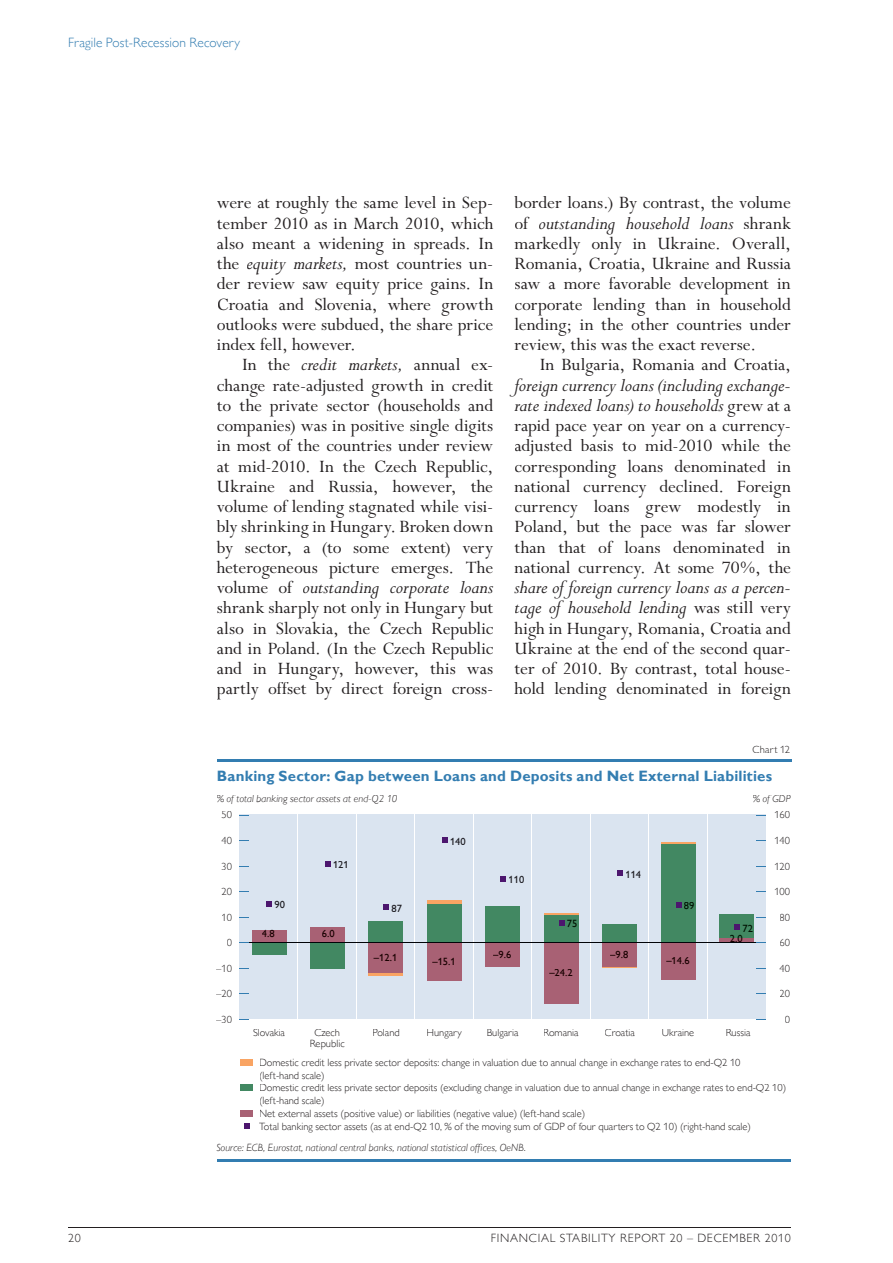
<style>
.page{position:relative;width:893px;height:1263px;background:#fff}
.page>*{position:absolute;margin:0;border:0;box-sizing:border-box;transform-origin:0 0}
.t1{font:italic 20.25px/20.2px "Perpetua Std";letter-spacing:-.005em;color:#231f20}
.t2{font:19.5px/20.2px "Perpetua Std";color:#231f20;text-align:justify}
.t3{font:700 15px "Gill Sans MT Pro";letter-spacing:.01em;color:#337db1}
.t4{font:300 13.5px "Gill Sans MT Pro";letter-spacing:.01em;color:#337db1}
.t5{font:300 12px "Gill Sans MT Pro";letter-spacing:.06em;color:#231f20}
.t6{font:300 10.5px/12.8px "Gill Sans MT Pro";color:#231f20}
.t7{font:italic 300 10.5px "Gill Sans MT Pro";letter-spacing:.01em;color:#231f20}
.t8{font:500 10.5px "Gill Sans MT Pro";color:#180000}
.t9{font:500 10.5px "Gill Sans MT Pro";color:#1a191f}
.t10{font:500 10.5px "Gill Sans MT Pro";color:#001101}
.s1{font-style:italic;font-size:20.25px}
.s2{font-style:normal;font-size:19.5px}
</style>
<div class="page">
<hr style="left:68px;top:1227px;width:723px;height:1px;background:#231f20">
<hr style="left:217px;top:759px;width:574px;height:3px;background:#337db1">
<hr style="left:217px;top:1159px;width:574px;height:3px;background:#337db1">
<div style="left:240px;top:1059px;width:13px;height:6px;background:#f9a463"></div>
<div style="left:240px;top:1085px;width:13px;height:6px;background:#428862"></div>
<div style="left:240px;top:1110px;width:13px;height:6px;background:#a86174"></div>
<div style="left:240px;top:815px;width:526px;height:204px;background:#dae4f0"></div>
<hr style="left:297px;top:814px;width:1px;height:205px;background:#fff">
<hr style="left:356px;top:814px;width:1px;height:205px;background:#fff">
<hr style="left:414px;top:814px;width:1px;height:205px;background:#fff">
<hr style="left:473px;top:814px;width:1px;height:205px;background:#fff">
<hr style="left:531px;top:814px;width:1px;height:205px;background:#fff">
<hr style="left:590px;top:814px;width:1px;height:205px;background:#fff">
<hr style="left:648px;top:814px;width:1px;height:205px;background:#fff">
<hr style="left:707px;top:814px;width:1px;height:205px;background:#fff">
<div style="left:252px;top:930px;width:34px;height:12px;background:#a86174"></div>
<div style="left:310px;top:927px;width:34px;height:15px;background:#a86174"></div>
<div style="left:369px;top:942px;width:34px;height:31px;background:#a86174"></div>
<div style="left:427px;top:942px;width:34px;height:39px;background:#a86174"></div>
<div style="left:486px;top:942px;width:34px;height:25px;background:#a86174"></div>
<div style="left:544px;top:942px;width:34px;height:62px;background:#a86174"></div>
<div style="left:603px;top:942px;width:34px;height:25px;background:#a86174"></div>
<div style="left:661px;top:942px;width:34px;height:38px;background:#a86174"></div>
<div style="left:720px;top:937px;width:34px;height:5px;background:#a86174"></div>
<div style="left:252px;top:942px;width:34px;height:13px;background:#428862"></div>
<div style="left:310px;top:942px;width:34px;height:27px;background:#428862"></div>
<div style="left:369px;top:921px;width:34px;height:21px;background:#428862"></div>
<div style="left:427px;top:903px;width:34px;height:39px;background:#428862"></div>
<div style="left:486px;top:906px;width:34px;height:36px;background:#428862"></div>
<div style="left:544px;top:915px;width:34px;height:27px;background:#428862"></div>
<div style="left:603px;top:924px;width:34px;height:18px;background:#428862"></div>
<div style="left:661px;top:844px;width:34px;height:98px;background:#428862"></div>
<div style="left:720px;top:914px;width:34px;height:23px;background:#428862"></div>
<hr style="left:369px;top:973px;width:34px;height:3px;background:#f9a463">
<hr style="left:427px;top:900px;width:34px;height:3px;background:#f9a463">
<hr style="left:544px;top:914px;width:34px;height:1px;background:#f9a463">
<hr style="left:603px;top:967px;width:34px;height:1px;background:#f9a463">
<hr style="left:661px;top:842px;width:34px;height:2px;background:#f9a463">
<hr style="left:239px;top:942px;width:527px;height:1px;background:#010408">
<svg style="left:267px;top:901px;width:5px;height:6px"></svg>
<svg style="left:325px;top:861px;width:5px;height:6px"></svg>
<svg style="left:384px;top:905px;width:5px;height:5px"></svg>
<svg style="left:442px;top:838px;width:5px;height:5px"></svg>
<svg style="left:500px;top:876px;width:6px;height:5px"></svg>
<svg style="left:559px;top:920px;width:5px;height:5px"></svg>
<svg style="left:617px;top:871px;width:5px;height:5px"></svg>
<svg style="left:676px;top:902px;width:5px;height:6px"></svg>
<svg style="left:734px;top:925px;width:6px;height:5px"></svg>
<svg style="left:244px;top:1123px;width:5px;height:6px"></svg>
<p class="t4" style="left:68px;top:35px;width:174px">Fragile Post-Recession Recovery</p>
<p class="t2" style="left:217px;top:193px;width:278px">were at roughly the same level in Sep&shy;tember 2010 as in March 2010, which also meant a widening in spreads. In the <span class="s1">equity markets,</span> most countries un&shy;der review saw equity price gains. In Croatia and Slovenia, where growth outlooks were subdued, the share price index fell, however.</p>
<p class="t2" style="left:217px;top:355px;width:278px;text-indent:26px">In the <span class="s1">credit markets,</span> annual ex&shy;change rate-adjusted growth in credit to the private sector (households and companies) was in positive single digits in most of the countries under review at mid-2010. In the Czech Republic, Ukraine and Russia, however, the volume of lending stagnated while visi&shy;bly shrinking in Hungary. Broken down by sector, a (to some extent) very heterogeneous picture emerges. The</p>
<p class="t1" style="left:217px;top:578px;width:278px"><span class="s2">volume of</span> outstanding corporate loans</p>
<p class="t2" style="left:217px;top:598px;width:278px">shrank sharply not only in Hungary but also in Slovakia, the Czech Republic and in Poland. (In the Czech Republic and in Hungary, however, this was partly offset by direct foreign cross-</p>
<p class="t2" style="left:514px;top:193px;width:278px">border loans.) By contrast, the volume</p>
<p class="t1" style="left:514px;top:213px;width:278px"><span class="s2">of</span> outstanding household loans <span class="s2">shrank</span></p>
<p class="t2" style="left:514px;top:234px;width:278px">markedly only in Ukraine. Overall, Romania, Croatia, Ukraine and Russia saw a more favorable development in corporate lending than in household lending; in the other countries under review, this was the exact reverse.</p>
<p class="t2" style="left:540px;top:355px;width:252px">In Bulgaria, Romania and Croatia,</p>
<p class="t1" style="left:514px;top:375px;width:278px">foreign currency loans (including exchange&shy;rate indexed loans) to households <span class="s2">grew at a</span></p>
<p class="t2" style="left:514px;top:416px;width:278px">rapid pace year on year on a currency&shy;adjusted basis to mid-2010 while the corresponding loans denominated in national currency declined. Foreign currency loans grew modestly in Poland, but the pace was far slower than that of loans denominated in national currency. At some 70%, the</p>
<p class="t1" style="left:514px;top:578px;width:278px">share of foreign currency loans as a percen&shy;tage of household lending <span class="s2">was still very</span></p>
<p class="t2" style="left:514px;top:619px;width:278px">high in Hungary, Romania, Croatia and Ukraine at the end of the second quar&shy;ter of 2010. By contrast, total house&shy;hold lending denominated in foreign</p>
<p class="t6" style="left:753px;top:743px;width:39px">Chart 12</p>
<p class="t3" style="left:217px;top:767px;width:557px">Banking Sector: Gap between Loans and Deposits and Net External Liabilities</p>
<p class="t7" style="left:217px;top:792px;width:182px">% of total banking sector assets at end-Q2 10</p>
<p class="t7" style="left:753px;top:792px;width:39px">% of GDP</p>
<p class="t6" style="left:221px;top:808px;width:12px">50</p>
<p class="t6" style="left:221px;top:834px;width:12px">40</p>
<p class="t6" style="left:221px;top:859px;width:12px">30</p>
<p class="t6" style="left:221px;top:885px;width:12px">20</p>
<p class="t6" style="left:221px;top:910px;width:12px">10</p>
<p class="t6" style="left:227px;top:936px;width:7px">0</p>
<p class="t6" style="left:216px;top:961px;width:17px">–10</p>
<p class="t6" style="left:216px;top:987px;width:17px">–20</p>
<p class="t6" style="left:216px;top:1012px;width:17px">–30</p>
<p class="t9" style="left:275px;top:898px;width:12px">90</p>
<p class="t9" style="left:333px;top:859px;width:17px">121</p>
<p class="t9" style="left:262px;top:927px;width:14px">4.8</p>
<p class="t8" style="left:322px;top:927px;width:14px">6.0</p>
<p class="t9" style="left:391px;top:902px;width:12px">87</p>
<p class="t8" style="left:374px;top:951px;width:25px">–12.1</p>
<p class="t9" style="left:450px;top:835px;width:17px">140</p>
<p class="t8" style="left:432px;top:955px;width:25px">–15.1</p>
<p class="t9" style="left:508px;top:873px;width:17px">110</p>
<p class="t8" style="left:493px;top:948px;width:20px">–9.6</p>
<p class="t10" style="left:567px;top:917px;width:12px">75</p>
<p class="t8" style="left:549px;top:967px;width:25px">–24.2</p>
<p class="t9" style="left:625px;top:868px;width:17px">114</p>
<p class="t8" style="left:610px;top:948px;width:20px">–9.8</p>
<p class="t10" style="left:684px;top:900px;width:12px">89</p>
<p class="t8" style="left:666px;top:954px;width:25px">–14.6</p>
<p class="t10" style="left:742px;top:922px;width:12px">72</p>
<p class="t8" style="left:730px;top:932px;width:14px">2.0</p>
<p class="t6" style="left:253px;top:1026px;width:33px">Slovakia</p>
<p class="t6" style="left:310px;top:1027px;width:36px;line-height:10.5px;text-align:center">Czech<br>Republic</p>
<p class="t6" style="left:372px;top:1026px;width:29px">Poland</p>
<p class="t6" style="left:426px;top:1026px;width:37px">Hungary</p>
<p class="t6" style="left:487px;top:1026px;width:33px">Bulgaria</p>
<p class="t6" style="left:543px;top:1026px;width:37px">Romania</p>
<p class="t6" style="left:605px;top:1026px;width:32px">Croatia</p>
<p class="t6" style="left:662px;top:1026px;width:34px">Ukraine</p>
<p class="t6" style="left:726px;top:1026px;width:26px">Russia</p>
<p class="t6" style="left:774px;top:808px;width:17px">160</p>
<p class="t6" style="left:774px;top:834px;width:17px">140</p>
<p class="t6" style="left:774px;top:859px;width:17px">120</p>
<p class="t6" style="left:774px;top:885px;width:17px">100</p>
<p class="t6" style="left:780px;top:910px;width:12px">80</p>
<p class="t6" style="left:780px;top:936px;width:12px">60</p>
<p class="t6" style="left:780px;top:961px;width:12px">40</p>
<p class="t6" style="left:780px;top:987px;width:12px">20</p>
<p class="t6" style="left:785px;top:1012px;width:7px">0</p>
<p class="t6" style="left:259px;top:1056px;width:529px">Domestic credit less private sector deposits: change in valuation due to annual change in exchange rates to end-Q2 10<br>(left-hand scale)<br>Domestic credit less private sector deposits (excluding change in valuation due to annual change in exchange rates to end-Q2 10) (left-hand scale)<br>Net external assets (positive value) or liabilities (negative value) (left-hand scale)<br>Total banking sector assets (as at end-Q2 10, % of the moving sum of GDP of four quarters to Q2 10) (right-hand scale)</p>
<p class="t7" style="left:216px;top:1141px;width:311px">Source: ECB, Eurostat, national central banks, national statistical offices, OeNB.</p>
<p class="t5" style="left:68px;top:1231px;width:14px">20</p>
<p class="t5" style="left:491px;top:1231px;width:302px">FINANCIAL STABILITY REPORT 20 – DECEMBER 2010</p>
</div>
